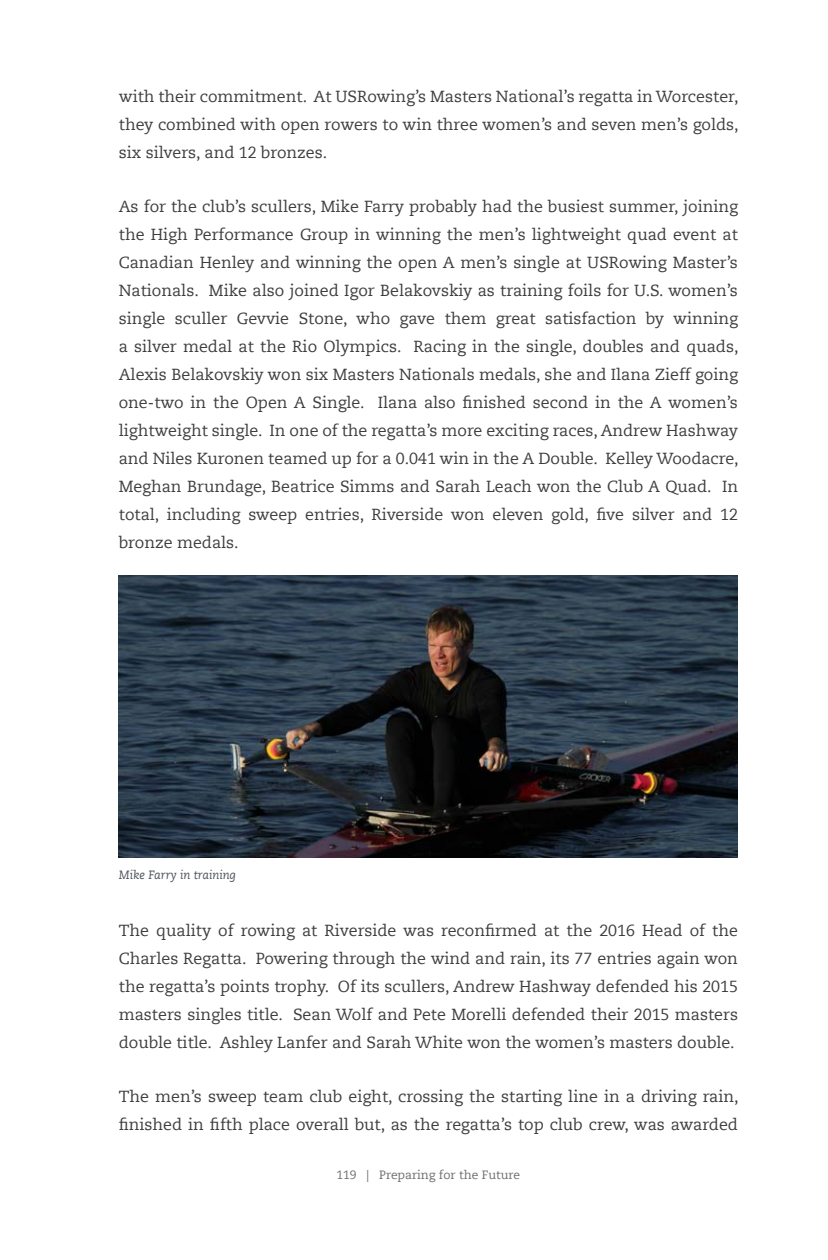
<style>
.page{position:relative;width:828px;height:1260px;background:#fff}
.page>*{position:absolute;margin:0;border:0;box-sizing:border-box;transform-origin:0 0}
.t1{font:16px/28px "Caecilia LT Pro 55 Roman";color:#3e3e3f;text-align:justify}
.t2{font:12px "Caecilia LT Pro 55 Roman";color:#6c6d70}
.t3{font:italic 12px "Caecilia LT Pro 56";color:#53585f}
</style>
<div class="page">
<img style="left:119px;top:575px;width:619px;height:283px">
<p class="t1" style="left:119px;top:84px;width:621px">with their commitment. At USRowing’s Masters National’s regatta in Worcester, they combined with open rowers to win three women’s and seven men’s golds, six silvers, and 12 bronzes.</p>
<p class="t1" style="left:119px;top:194px;width:621px">As for the club’s scullers, Mike Farry probably had the busiest summer, joining the High Performance Group in winning the men’s lightweight quad event at Canadian Henley and winning the open A men’s single at USRowing Master’s Nationals. Mike also joined Igor Belakovskiy as training foils for U.S. women’s single sculler Gevvie Stone, who gave them great satisfaction by winning a silver medal at the Rio Olympics. Racing in the single, doubles and quads, Alexis Belakovskiy won six Masters Nationals medals, she and Ilana Zieff going one-two in the Open A Single. Ilana also finished second in the A women’s lightweight single. In one of the regatta’s more exciting races, Andrew Hashway and Niles Kuronen teamed up for a 0.041 win in the A Double. Kelley Woodacre, Meghan Brundage, Beatrice Simms and Sarah Leach won the Club A Quad. In total, including sweep entries, Riverside won eleven gold, five silver and 12 bronze medals.</p>
<p class="t3" style="left:119px;top:870px;width:119px">Mike Farry in training</p>
<p class="t1" style="left:119px;top:918px;width:621px">The quality of rowing at Riverside was reconfirmed at the 2016 Head of the Charles Regatta. Powering through the wind and rain, its 77 entries again won the regatta’s points trophy. Of its scullers, Andrew Hashway defended his 2015 masters singles title. Sean Wolf and Pete Morelli defended their 2015 masters double title. Ashley Lanfer and Sarah White won the women’s masters double.</p>
<p class="t1" style="left:119px;top:1084px;width:621px">The men’s sweep team club eight, crossing the starting line in a driving rain, finished in fifth place overall but, as the regatta’s top club crew, was awarded</p>
<p class="t2" style="left:337px;top:1170px;width:185px">119 | Preparing for the Future</p>
</div>
